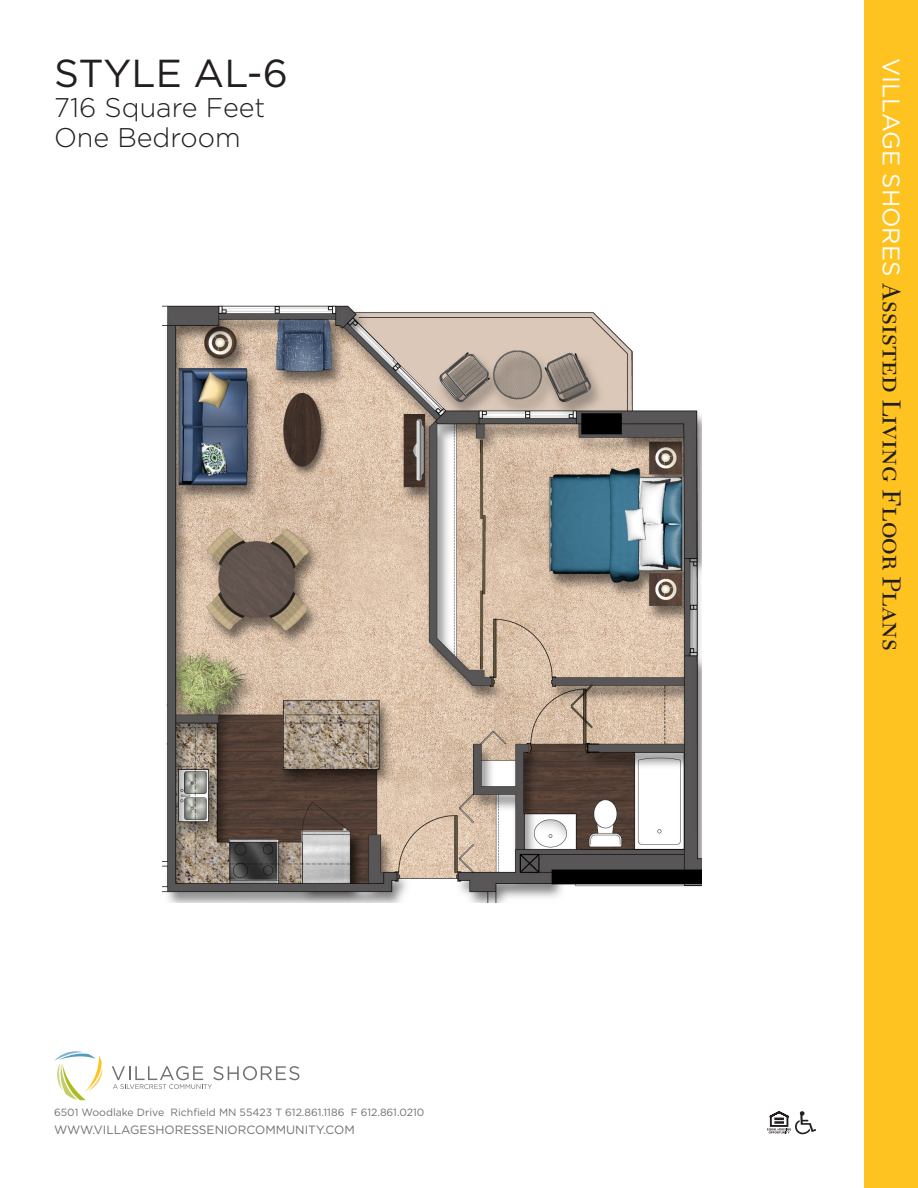
<style>
.page{position:relative;width:918px;height:1188px;background:#fff}
.page>*{position:absolute;margin:0;border:0;box-sizing:border-box;transform-origin:0 0}
.t1{font:39px "Gotham";color:#231f20}
.t2{font:27px "New Caledonia SC";color:#231f20}
.t3{font:300 27px "Gotham";color:#231f20}
.t4{font:12px "Gotham";color:#717074}
.t5{font:10.5px "Gotham";color:#717074}
.s1{font-family:"Gotham";font-size:24px;color:#fff}
</style>
<div class="page">
<svg style="left:767px;top:1111px;width:49px;height:23px"></svg>
<div style="left:864px;top:0;width:54px;height:1188px;background:#fec221"></div>
<svg style="left:112px;top:1066px;width:187px;height:23px"></svg>
<svg style="left:54px;top:1051px;width:49px;height:49px"></svg>
<img style="left:163px;top:305px;width:538px;height:598px">
<p class="t1" style="left:54px;top:51px;width:236px">STYLE AL-6</p>
<p class="t3" style="left:54px;top:92px;width:213px">716 Square Feet</p>
<p class="t3" style="left:54px;top:122px;width:188px">One Bedroom</p>
<p class="t5" style="left:54px;top:1106px;width:372px">6501 Woodlake Drive Richfield MN 55423 T 612.861.1186 F 612.861.0210</p>
<p class="t4" style="left:54px;top:1123px;width:302px">WWW.VILLAGESHORESSENIORCOMMUNITY.COM</p>
<p class="t2" style="left:907px;top:58px;width:594px;rotate:90deg"><span class="s1">VILLAGE SHORES</span> Assisted Living Floor Plans</p>
</div>
